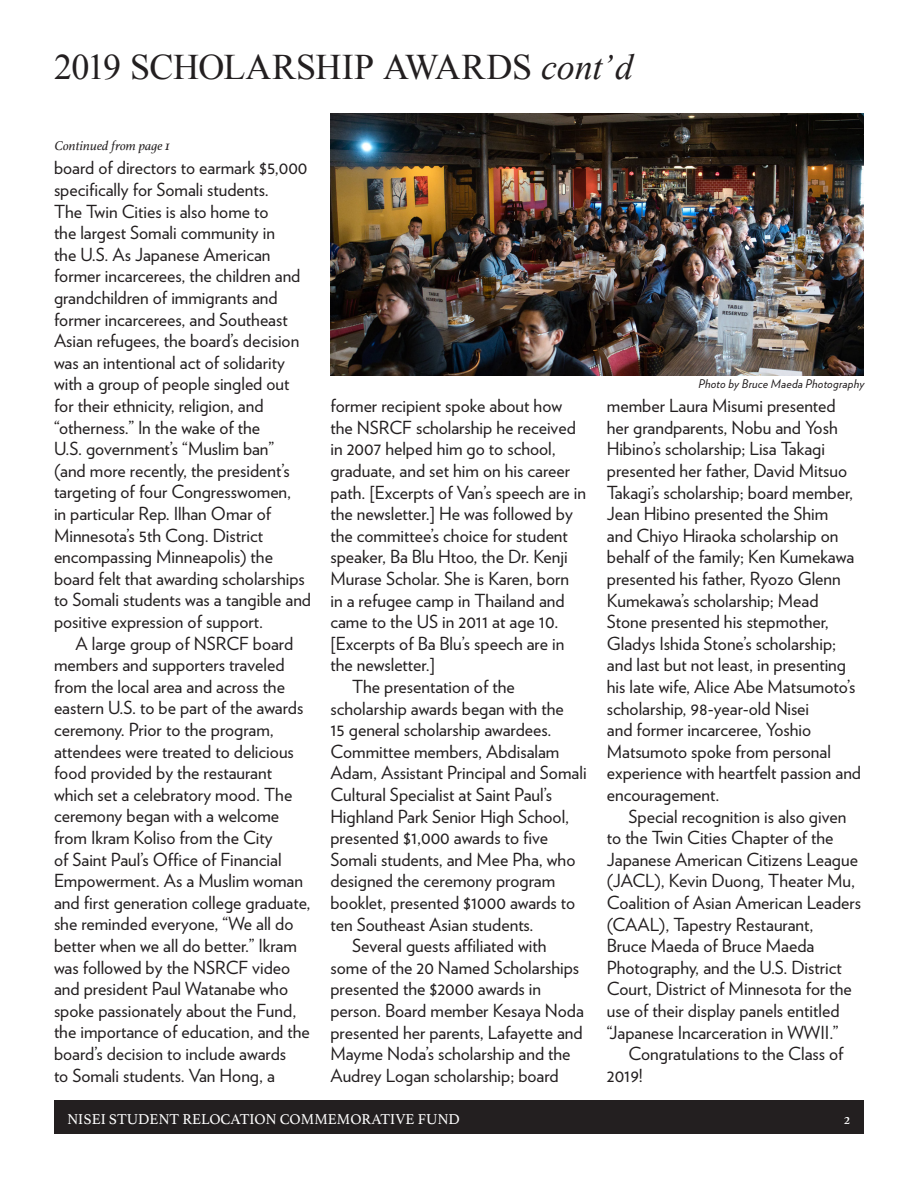
<style>
.page{position:relative;width:918px;height:1188px;background:#fff}
.page>*{position:absolute;margin:0;border:0;box-sizing:border-box;transform-origin:0 0}
.t1{font:36px "Times New Roman";letter-spacing:-.015em;color:#231f20}
.t2{font:18px/21.6px "Verlag";color:#231f20}
.t3{font:15px "Athelas";color:#fff}
.continued{font:italic 13.5px "Athelas";color:#231f20}
.photo_credits{font:italic 12px "Verlag";letter-spacing:.015em;color:#231f20}
.s1{font-style:italic}
</style>
<div class="page">
<div style="left:54px;top:1100px;width:810px;height:34px;background:#231f20"></div>
<img style="left:330px;top:114px;width:534px;height:262px">
<p class="t1" style="left:54px;top:43px;width:581px">2019 SCHOLARSHIP AWARDS <span class="s1">cont’d</span></p>
<p class="continued" style="left:55px;top:135px;width:117px">Continued from page 1</p>
<p class="t2" style="left:54px;top:156px;width:259px">board of directors to earmark $5,000 specifically for Somali students.<br>The Twin Cities is also home to<br>the largest Somali community in<br>the U.S. As Japanese American former incarcerees, the children and grandchildren of immigrants and former incarcerees, and Southeast Asian refugees, the board’s decision was an intentional act of solidarity with a group of people singled out for their ethnicity, religion, and “otherness.” In the wake of the<br>U.S. government’s “Muslim ban”<br>(and more recently, the president’s targeting of four Congresswomen,<br>in particular Rep. Ilhan Omar of Minnesota’s 5th Cong. District encompassing Minneapolis) the board felt that awarding scholarships to Somali students was a tangible and positive expression of support.</p>
<p class="t2" style="left:54px;top:631px;width:258px;text-indent:22px">A large group of NSRCF board members and supporters traveled from the local area and across the eastern U.S. to be part of the awards ceremony. Prior to the program, attendees were treated to delicious food provided by the restaurant which set a celebratory mood. The ceremony began with a welcome from Ikram Koliso from the City<br>of Saint Paul’s Office of Financial Empowerment. As a Muslim woman and first generation college graduate, she reminded everyone, “We all do better when we all do better.” Ikram was followed by the NSRCF video and president Paul Watanabe who spoke passionately about the Fund, the importance of education, and the board’s decision to include awards<br>to Somali students. Van Hong, a</p>
<p class="t2" style="left:330px;top:394px;width:257px">former recipient spoke about how the NSRCF scholarship he received in 2007 helped him go to school, graduate, and set him on his career path. [Excerpts of Van’s speech are in the newsletter.] He was followed by the committee’s choice for student speaker, Ba Blu Htoo, the Dr. Kenji<br>Murase Scholar. She is Karen, born<br>in a refugee camp in Thailand and came to the US in 2011 at age 10. [Excerpts of Ba Blu’s speech are in the newsletter.]</p>
<p class="t2" style="left:330px;top:675px;width:258px;text-indent:22px">The presentation of the scholarship awards began with the<br>15 general scholarship awardees.<br>Committee members, Abdisalam<br>Adam, Assistant Principal and Somali<br>Cultural Specialist at Saint Paul’s<br>Highland Park Senior High School, presented $1,000 awards to five<br>Somali students, and Mee Pha, who designed the ceremony program booklet, presented $1000 awards to ten Southeast Asian students.</p>
<p class="t2" style="left:330px;top:934px;width:255px;text-indent:22px">Several guests affiliated with some of the 20 Named Scholarships presented the $2000 awards in person. Board member Kesaya Noda presented her parents, Lafayette and Mayme Noda’s scholarship and the Audrey Logan scholarship; board</p>
<p class="photo_credits" style="left:699px;top:375px;width:167px">Photo by Bruce Maeda Photography</p>
<p class="t2" style="left:607px;top:394px;width:256px">member Laura Misumi presented her grandparents, Nobu and Yosh<br>Hibino’s scholarship; Lisa Takagi presented her father, David Mitsuo<br>Takagi’s scholarship; board member,<br>Jean Hibino presented the Shim<br>and Chiyo Hiraoka scholarship on behalf of the family; Ken Kumekawa presented his father, Ryozo Glenn<br>Kumekawa’s scholarship; Mead<br>Stone presented his stepmother,<br>Gladys Ishida Stone’s scholarship; and last but not least, in presenting his late wife, Alice Abe Matsumoto’s scholarship, 98-year-old Nisei<br>and former incarceree, Yoshio<br>Matsumoto spoke from personal experience with heartfelt passion and encouragement.</p>
<p class="t2" style="left:607px;top:804px;width:256px;text-indent:22px">Special recognition is also given to the Twin Cities Chapter of the Japanese American Citizens League (JACL), Kevin Duong, Theater Mu, Coalition of Asian American Leaders (CAAL), Tapestry Restaurant,<br>Bruce Maeda of Bruce Maeda Photography, and the U.S. District Court, District of Minnesota for the use of their display panels entitled “Japanese Incarceration in WWII.”</p>
<p class="t2" style="left:607px;top:1042px;width:238px;text-indent:22px">Congratulations to the Class of<br>2019!</p>
<p class="t3" style="left:68px;top:1107px;width:394px">NISEI STUDENT RELOCATION COMMEMORATIVE FUND</p>
<p class="t3" style="left:844px;top:1107px;width:8px">2</p>
</div>
